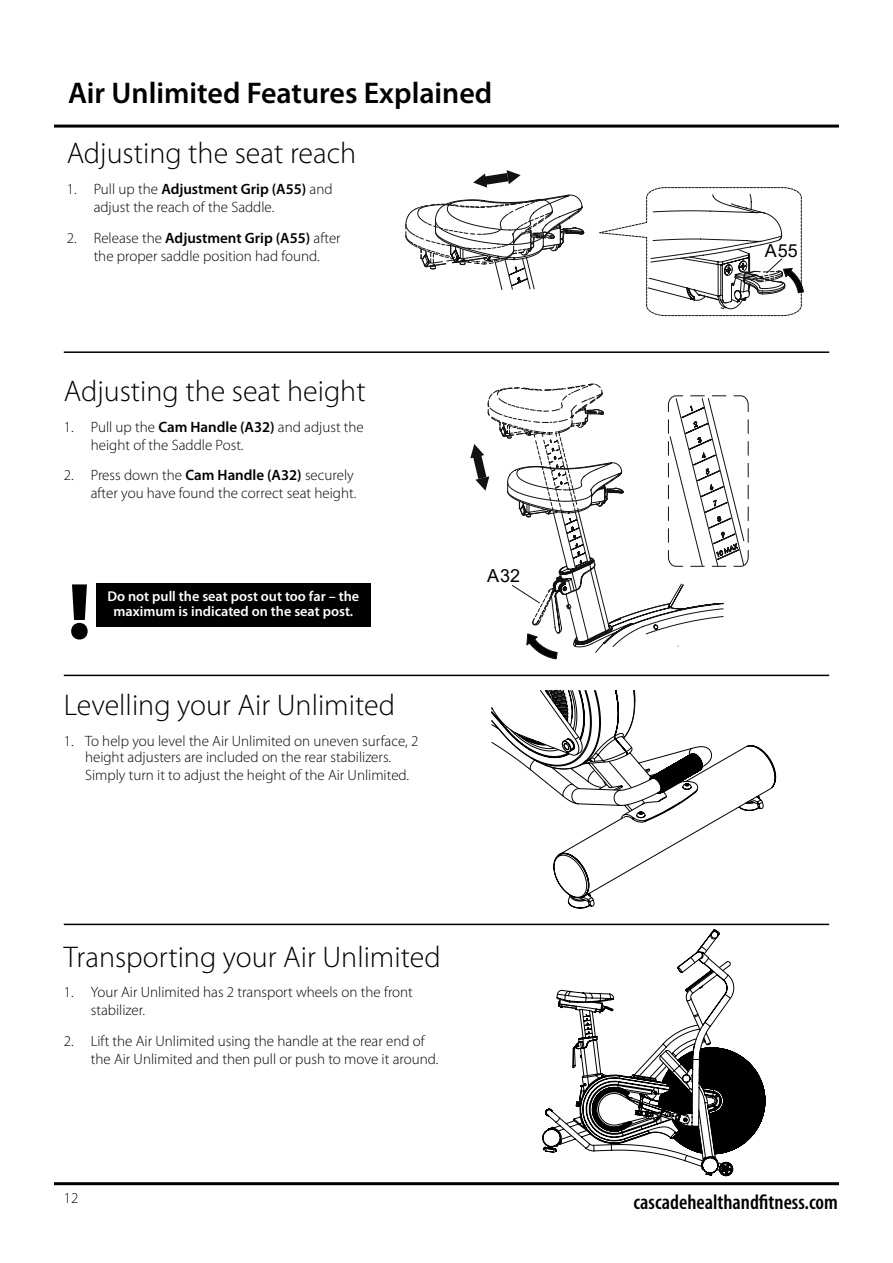
<style>
.page{position:relative;width:893px;height:1263px;background:#fff}
.page>*{position:absolute;margin:0;border:0;box-sizing:border-box;transform-origin:0 0}
.t1{font:900 80.4px "Myriad Pro";color:#000}
.t2{font:300 30px "Myriad Pro";color:#000}
.t3{font:600 30px "Myriad Pro";color:#000}
.t4{font:600 condensed 21px "Myriad Pro";color:#000}
.t5{font:18px "Arial";letter-spacing:.03em;color:#000}
.t6{font:300 15px/18px "Myriad Pro";color:#000}
.t7{font:600 14.25px/15.8px "Myriad Pro";color:#fff;text-align:center}
.s1{font-weight:600}
</style>
<div class="page">
<hr style="left:54px;top:125px;width:785px;height:3px;background:#000">
<hr style="left:54px;top:1182px;width:785px;height:3px;background:#000">
<div style="left:96px;top:584px;width:274px;height:43px;background:#000"></div>
<hr style="left:64px;top:351px;width:765px;height:2px;background:#000">
<hr style="left:64px;top:675px;width:765px;height:1px;background:#000">
<hr style="left:64px;top:924px;width:765px;height:1px;background:#000">
<svg style="left:491px;top:690px;width:285px;height:218px"></svg>
<svg style="left:473px;top:170px;width:48px;height:18px"></svg>
<svg style="left:405px;top:195px;width:179px;height:95px"></svg>
<svg style="left:599px;top:187px;width:205px;height:129px"></svg>
<svg style="left:470px;top:384px;width:279px;height:275px"></svg>
<svg style="left:543px;top:929px;width:191px;height:246px"></svg>
<svg style="left:546px;top:930px;width:220px;height:224px"></svg>
<h2 class="t3" style="left:68px;top:74px;width:426px">Air Unlimited Features Explained</h2>
<h2 class="t2" style="left:67px;top:135px;width:291px">Adjusting the seat reach</h2>
<p class="t6" style="left:94px;top:180px;width:240px;text-indent:-27px">1. Pull up the <span class="s1">Adjustment Grip (A55)</span> and adjust the reach of the Saddle.</p>
<p class="t6" style="left:67px;top:229px;width:275px;text-align:center">2. Release the <span class="s1">Adjustment Grip (A55)</span> after the proper saddle position had found.</p>
<h2 class="t2" style="left:64px;top:373px;width:303px">Adjusting the seat height</h2>
<p class="t6" style="left:91px;top:418px;width:275px;text-indent:-27px">1. Pull up the <span class="s1">Cam Handle (A32)</span> and adjust the height of the Saddle Post.</p>
<p class="t6" style="left:64px;top:466px;width:294px;text-align:right">2. Press down the <span class="s1">Cam Handle (A32)</span> securely after you have found the correct seat height.</p>
<h1 class="t1" style="left:68px;top:558px;width:24px">!</h1>
<p class="t7" style="left:107px;top:587px;width:253px">Do not pull the seat post out too far – the maximum is indicated on the seat post.</p>
<h2 class="t2" style="left:64px;top:687px;width:333px">Levelling your Air Unlimited</h2>
<p class="t6" style="left:64px;top:732px;width:356px;line-height:16.5px;text-align:center">1. To help you level the Air Unlimited on uneven surface, 2 height adjusters are included on the rear stabilizers.</p>
<p class="t6" style="left:85px;top:766px;width:326px">Simply turn it to adjust the height of the Air Unlimited.</p>
<p class="t5" style="left:487px;top:563px;width:35px">A32</p>
<h2 class="t2" style="left:64px;top:938px;width:378px">Transporting your Air Unlimited</h2>
<p class="t6" style="left:91px;top:983px;width:324px;text-indent:-27px">1. Your Air Unlimited has 2 transport wheels on the front stabilizer.</p>
<p class="t6" style="left:91px;top:1032px;width:349px;text-indent:-27px">2. Lift the Air Unlimited using the handle at the rear end of the Air Unlimited and then pull or push to move it around.</p>
<p class="t6" style="left:64px;top:1189px;width:16px">12</p>
<p class="t5" style="left:765px;top:238px;width:35px">A55</p>
<h3 class="t4" style="left:633px;top:1189px;width:206px">cascadehealthandfitness.com</h3>
</div>
